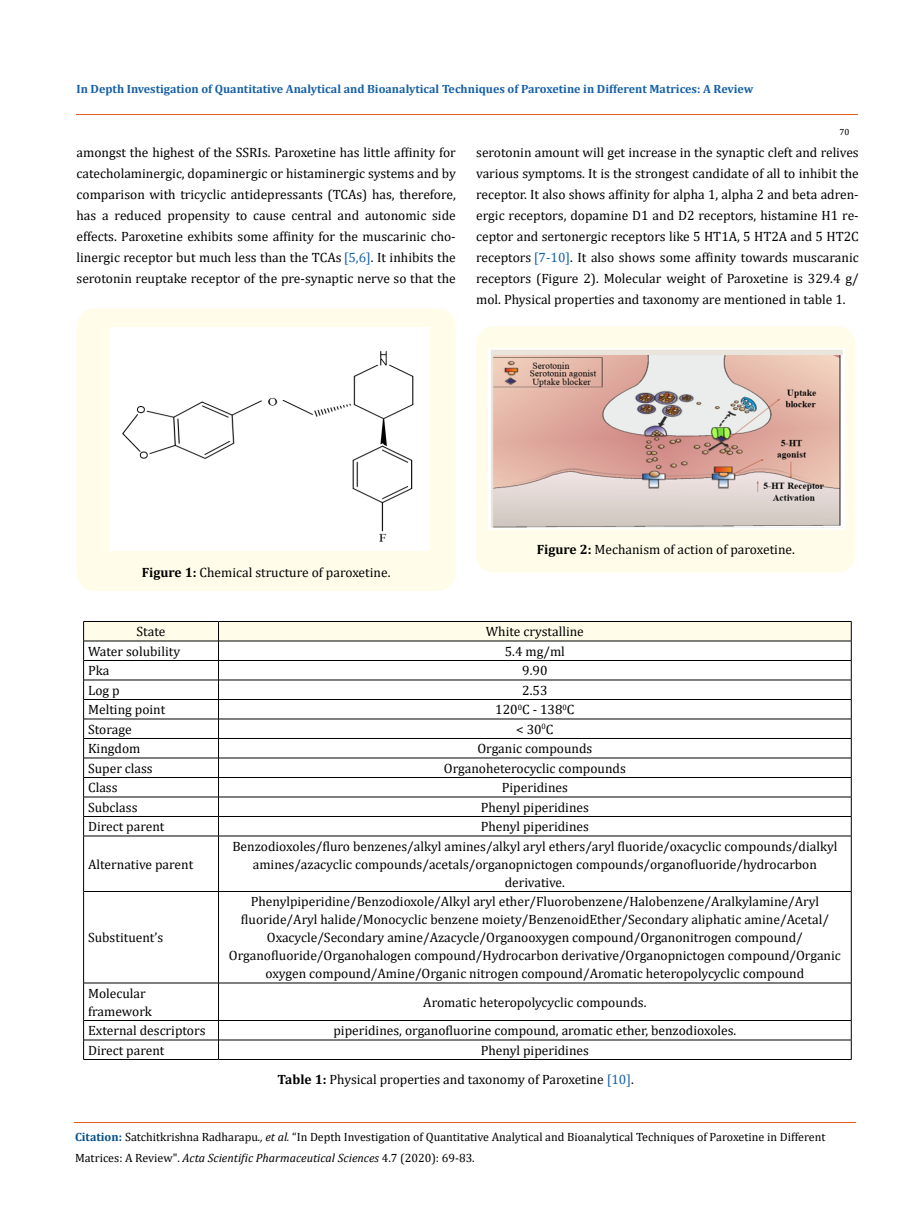
<style>
.page{position:relative;width:917px;height:1224px;background:#fff}
.page>*{position:absolute;margin:0;border:0;box-sizing:border-box;transform-origin:0 0}
.t1{font:13.5px/21px "Cambria";color:#000;text-align:justify}
.t2{font:12px/21px "Cambria";color:#000}
.t3{font:700 12px "Cambria";color:#1560a6}
.t4{font:9px "Cambria";color:#000}
.s1{color:#1560a6}
.s2{font-weight:700}
.s3{font-weight:700;color:#035089}
.s4{font-style:italic}
</style>
<div class="page">
<hr style="left:76px;top:114px;width:782px;height:1px;background:#e05d1a">
<div style="left:76px;top:308px;width:380px;height:283px;background:#fffde9;border-radius:18px"></div>
<div style="left:110px;top:327px;width:318px;height:224px;background:#fff"></div>
<div style="left:476px;top:326px;width:379px;height:247px;background:#fffde9;border-radius:18px"></div>
<img style="left:488px;top:349px;width:356px;height:181px">
<svg style="left:83px;top:621px;width:769px;height:215px"></svg>
<hr style="left:83px;top:836px;width:135px;height:1px;background:#000">
<hr style="left:83px;top:836px;width:1px;height:55px;background:#000">
<hr style="left:218px;top:836px;width:633px;height:1px;background:#000">
<hr style="left:218px;top:836px;width:1px;height:55px;background:#000">
<hr style="left:851px;top:836px;width:1px;height:55px;background:#000">
<hr style="left:83px;top:891px;width:135px;height:1px;background:#000">
<hr style="left:83px;top:892px;width:1px;height:91px;background:#000">
<hr style="left:218px;top:891px;width:633px;height:1px;background:#000">
<hr style="left:218px;top:892px;width:1px;height:91px;background:#000">
<hr style="left:851px;top:892px;width:1px;height:91px;background:#000">
<hr style="left:83px;top:983px;width:135px;height:1px;background:#000">
<hr style="left:83px;top:983px;width:1px;height:37px;background:#000">
<hr style="left:218px;top:983px;width:633px;height:1px;background:#000">
<hr style="left:218px;top:983px;width:1px;height:37px;background:#000">
<hr style="left:851px;top:983px;width:1px;height:37px;background:#000">
<hr style="left:83px;top:1020px;width:135px;height:1px;background:#000">
<hr style="left:218px;top:1020px;width:633px;height:1px;background:#000">
<hr style="left:83px;top:1040px;width:135px;height:1px;background:#000">
<svg style="left:83px;top:1021px;width:1px;height:38px"></svg>
<hr style="left:218px;top:1040px;width:633px;height:1px;background:#000">
<svg style="left:218px;top:1021px;width:1px;height:38px"></svg>
<svg style="left:851px;top:1021px;width:1px;height:38px"></svg>
<hr style="left:83px;top:1059px;width:135px;height:1px;background:#000">
<hr style="left:218px;top:1059px;width:633px;height:1px;background:#000">
<hr style="left:74px;top:1122px;width:781px;height:1px;background:#e05d1a">
<p class="t3" style="left:76px;top:80px;width:678px">In Depth Investigation of Quantitative Analytical and Bioanalytical Techniques of Paroxetine in Different Matrices: A Review</p>
<p class="t4" style="left:839px;top:127px;width:11px">70</p>
<p class="t1" style="left:76px;top:142px;width:381px">amongst the highest of the SSRIs. Paroxetine has little affinity for catecholaminergic, dopaminergic or histaminergic systems and by comparison with tricyclic antidepressants (TCAs) has, therefore, has a reduced propensity to cause central and autonomic side effects. Paroxetine exhibits some affinity for the muscarinic cho&shy;linergic receptor but much less than the TCAs <span class="s1">[5,6]</span>. It inhibits the serotonin reuptake receptor of the pre-synaptic nerve so that the</p>
<p class="t1" style="left:476px;top:142px;width:384px">serotonin amount will get increase in the synaptic cleft and relives various symptoms. It is the strongest candidate of all to inhibit the receptor. It also shows affinity for alpha 1, alpha 2 and beta adren&shy;ergic receptors, dopamine D1 and D2 receptors, histamine H1 re&shy;ceptor and sertonergic receptors like 5 HT1A, 5 HT2A and 5 HT2C receptors <span class="s1">[7-10]</span>. It also shows some affinity towards muscaranic receptors (Figure 2). Molecular weight of Paroxetine is 329.4 g/ mol. Physical properties and taxonomy are mentioned in table 1.</p>
<p class="t1" style="left:142px;top:562px;width:250px"><span class="s2">Figure 1:</span> Chemical structure of paroxetine.</p>
<p class="t1" style="left:536px;top:539px;width:260px"><span class="s2">Figure 2:</span> Mechanism of action of paroxetine.</p>
<p class="t1" style="left:137px;top:621px;width:30px">State</p>
<p class="t1" style="left:486px;top:621px;width:99px">White crystalline</p>
<p class="t1" style="left:88px;top:641px;width:94px">Water solubility</p>
<p class="t1" style="left:505px;top:641px;width:62px">5.4 mg/ml</p>
<p class="t1" style="left:88px;top:660px;width:23px">Pka</p>
<p class="t1" style="left:522px;top:660px;width:27px">9.90</p>
<p class="t1" style="left:88px;top:680px;width:33px">Log p</p>
<p class="t1" style="left:522px;top:680px;width:27px">2.53</p>
<p class="t1" style="left:88px;top:699px;width:79px">Melting point</p>
<p class="t1" style="left:495px;top:699px;width:81px">120<sup>0</sup>C - 138<sup>0</sup>C</p>
<p class="t1" style="left:88px;top:719px;width:45px">Storage</p>
<p class="t1" style="left:516px;top:719px;width:39px">&lt; 30<sup>0</sup>C</p>
<p class="t1" style="left:88px;top:738px;width:54px">Kingdom</p>
<p class="t1" style="left:477px;top:738px;width:116px">Organic compounds</p>
<p class="t1" style="left:88px;top:758px;width:66px">Super class</p>
<p class="t1" style="left:444px;top:758px;width:183px">Organoheterocyclic compounds</p>
<p class="t1" style="left:88px;top:777px;width:31px">Class</p>
<p class="t1" style="left:502px;top:777px;width:68px">Piperidines</p>
<p class="t1" style="left:88px;top:797px;width:51px">Subclass</p>
<p class="t1" style="left:481px;top:797px;width:110px">Phenyl piperidines</p>
<p class="t1" style="left:88px;top:816px;width:78px">Direct parent</p>
<p class="t1" style="left:481px;top:816px;width:110px">Phenyl piperidines</p>
<p class="t1" style="left:88px;top:854px;width:107px">Alternative parent</p>
<p class="t1" style="left:232px;top:837px;width:606px;line-height:18px;text-align:center">Benzodioxoles/fluro benzenes/alkyl amines/alkyl aryl ethers/aryl fluoride/oxacyclic compounds/dialkyl amines/azacyclic compounds/acetals/organopnictogen compounds/organofluoride/hydrocarbon derivative.</p>
<p class="t1" style="left:88px;top:927px;width:77px">Substituent’s</p>
<p class="t1" style="left:229px;top:893px;width:613px;line-height:18px;text-align:center">Phenylpiperidine/Benzodioxole/Alkyl aryl ether/Fluorobenzene/Halobenzene/Aralkylamine/Aryl fluoride/Aryl halide/Monocyclic benzene moiety/BenzenoidEther/Secondary aliphatic amine/Acetal/ Oxacycle/Secondary amine/Azacycle/Organooxygen compound/Organonitrogen compound/ Organofluoride/Organohalogen compound/Hydrocarbon derivative/Organopnictogen compound/Organic oxygen compound/Amine/Organic nitrogen compound/Aromatic heteropolycyclic compound</p>
<p class="t1" style="left:88px;top:984px;width:65px;line-height:18px">Molecular framework</p>
<p class="t1" style="left:423px;top:992px;width:225px">Aromatic heteropolycyclic compounds.</p>
<p class="t1" style="left:88px;top:1020px;width:119px">External descriptors</p>
<p class="t1" style="left:333px;top:1020px;width:404px">piperidines, organofluorine compound, aromatic ether, benzodioxoles.</p>
<p class="t1" style="left:88px;top:1040px;width:78px">Direct parent</p>
<p class="t1" style="left:277px;top:1036px;width:358px;line-height:29.2px;text-indent:203px">Phenyl piperidines<br><span class="s2">Table 1:</span> Physical properties and taxonomy of Paroxetine <span class="s1">[10]</span>.</p>
<p class="t2" style="left:75px;top:1126px;width:752px"><span class="s3">Citation:</span> Satchitkrishna Radharapu<span class="s4">., et al.</span> “In Depth Investigation of Quantitative Analytical and Bioanalytical Techniques of Paroxetine in Different<br>Matrices: A Review". <span class="s4">Acta Scientific Pharmaceutical Sciences</span> 4.7 (2020): 69-83.</p>
</div>
